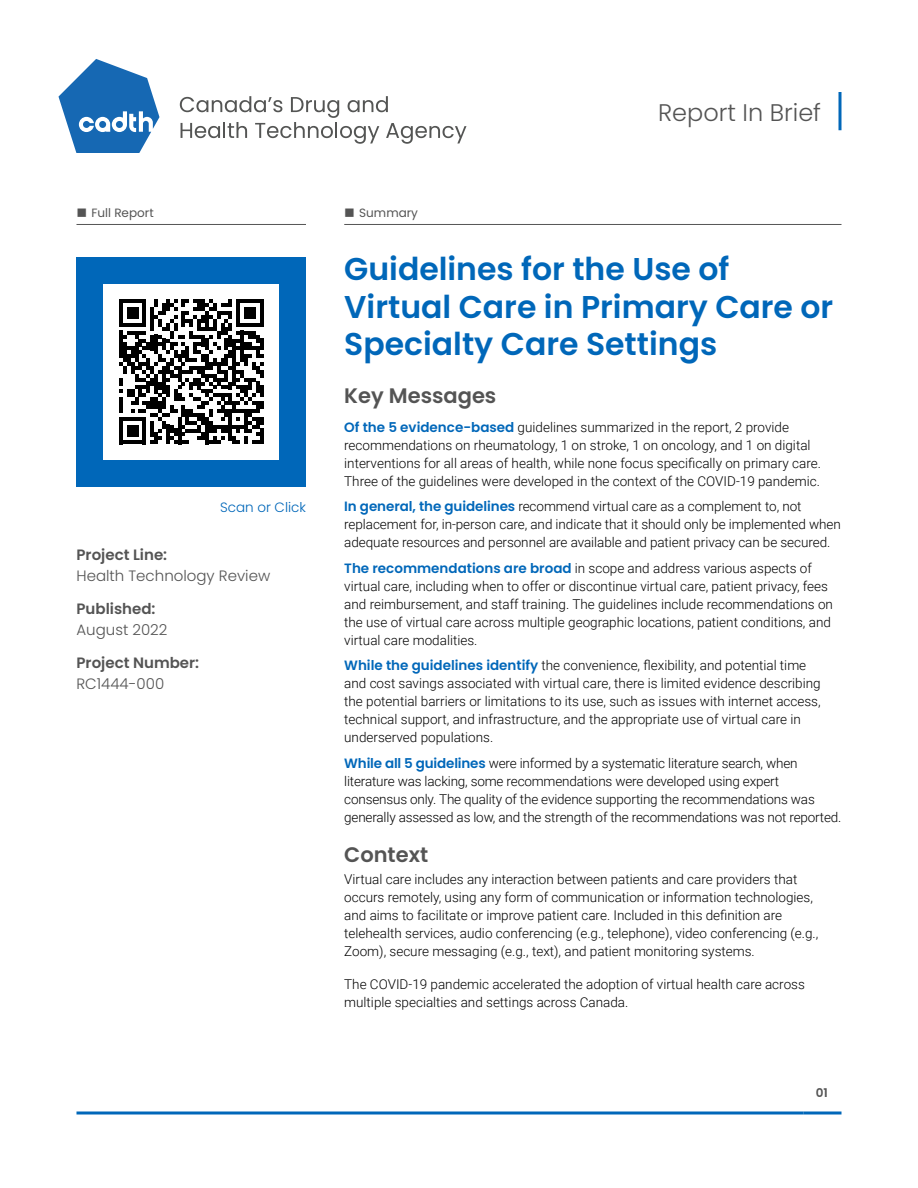
<style>
.page{position:relative;width:918px;height:1188px;background:#fff}
.page>*{position:absolute;margin:0;border:0;box-sizing:border-box;transform-origin:0 0}
.t1{font:600 31.5px/37.8px "Poppins";color:#0067b9}
.t2{font:300 24px "Poppins";color:#545454}
.Heading{font:600 21px "Poppins";color:#545454}
.t3{font:300 15px "Poppins";color:#545454}
.t4{font:600 15px "Poppins";color:#545454}
.Key_Messages{font:300 13.5px/18px "Roboto";color:#000}
.Body_Copy{font:300 13.5px/18px "Roboto";color:#000}
.t5{font:300 13.5px "Poppins";color:#0067b9}
.Section_Rule{font:12px "Poppins";color:#545454}
.t6{font:600 12px "Poppins";color:#545454}
.s1{font-family:"Poppins";font-weight:600;color:#0067b9}
</style>
<div class="page">
<hr style="left:803px;top:1112px;width:39px;height:2px;background:#0067b9">
<hr style="left:76px;top:1112px;width:727px;height:2px;background:#0067b9">
<svg style="left:58px;top:59px;width:101px;height:94px"></svg>
<svg style="left:180px;top:96px;width:286px;height:48px"></svg>
<svg style="left:838px;top:92px;width:4px;height:38px"></svg>
<hr style="left:344px;top:224px;width:498px;height:1px;background:#545454">
<hr style="left:76px;top:224px;width:230px;height:1px;background:#545454">
<div style="left:76px;top:257px;width:230px;height:230px;background:#0067b9"></div>
<div style="left:103px;top:284px;width:176px;height:176px;background:#fff"></div>
<svg style="left:119px;top:300px;width:145px;height:144px"></svg>
<hr style="left:260px;top:429px;width:4px;height:15px;background:#000">
<p class="Section_Rule" style="left:76px;top:205px;width:79px">■ Full Report</p>
<p class="t5" style="left:220px;top:500px;width:87px">Scan or Click</p>
<p class="t4" style="left:76px;top:546px;width:92px">Project Line:</p>
<p class="t3" style="left:76px;top:567px;width:195px">Health Technology Review</p>
<p class="t4" style="left:76px;top:600px;width:81px">Published:</p>
<p class="t3" style="left:76px;top:621px;width:92px">August 2022</p>
<p class="t4" style="left:76px;top:654px;width:124px">Project Number:</p>
<p class="t3" style="left:76px;top:675px;width:89px">RC1444-000</p>
<h2 class="t2" style="left:658px;top:98px;width:164px">Report In Brief</h2>
<p class="Section_Rule" style="left:344px;top:205px;width:75px">■ Summary</p>
<h1 class="t1" style="left:344px;top:250px;width:491px">Guidelines for the Use of<br>Virtual Care in Primary Care or<br>Specialty Care Settings</h1>
<h2 class="Heading" style="left:344px;top:384px;width:154px">Key Messages</h2>
<p class="Key_Messages" style="left:344px;top:417px;width:478px"><span class="s1">Of the 5 evidence-based</span> guidelines summarized in the report, 2 provide recommendations on rheumatology, 1 on stroke, 1 on oncology, and 1 on digital interventions for all areas of health, while none focus specifically on primary care.<br>Three of the guidelines were developed in the context of the COVID-19 pandemic.</p>
<p class="Key_Messages" style="left:344px;top:497px;width:498px"><span class="s1">In general, the guidelines</span> recommend virtual care as a complement to, not replacement for, in-person care, and indicate that it should only be implemented when adequate resources and personnel are available and patient privacy can be secured.</p>
<p class="Key_Messages" style="left:344px;top:558px;width:490px"><span class="s1">The recommendations are broad</span> in scope and address various aspects of virtual care, including when to offer or discontinue virtual care, patient privacy, fees and reimbursement, and staff training. The guidelines include recommendations on the use of virtual care across multiple geographic locations, patient conditions, and virtual care modalities.</p>
<p class="Key_Messages" style="left:344px;top:656px;width:478px"><span class="s1">While the guidelines identify</span> the convenience, flexibility, and potential time and cost savings associated with virtual care, there is limited evidence describing the potential barriers or limitations to its use, such as issues with internet access, technical support, and infrastructure, and the appropriate use of virtual care in underserved populations.</p>
<p class="Key_Messages" style="left:344px;top:753px;width:499px"><span class="s1">While all 5 guidelines</span> were informed by a systematic literature search, when literature was lacking, some recommendations were developed using expert consensus only. The quality of the evidence supporting the recommendations was generally assessed as low, and the strength of the recommendations was not reported.</p>
<h2 class="Heading" style="left:344px;top:842px;width:85px">Context</h2>
<p class="Body_Copy" style="left:344px;top:870px;width:476px">Virtual care includes any interaction between patients and care providers that occurs remotely, using any form of communication or information technologies, and aims to facilitate or improve patient care. Included in this definition are telehealth services, audio conferencing (e.g., telephone), video conferencing (e.g., Zoom), secure messaging (e.g., text), and patient monitoring systems.</p>
<p class="Body_Copy" style="left:344px;top:975px;width:462px">The COVID-19 pandemic accelerated the adoption of virtual health care across multiple specialties and settings across Canada.</p>
<p class="t6" style="left:816px;top:1086px;width:14px">01</p>
</div>
